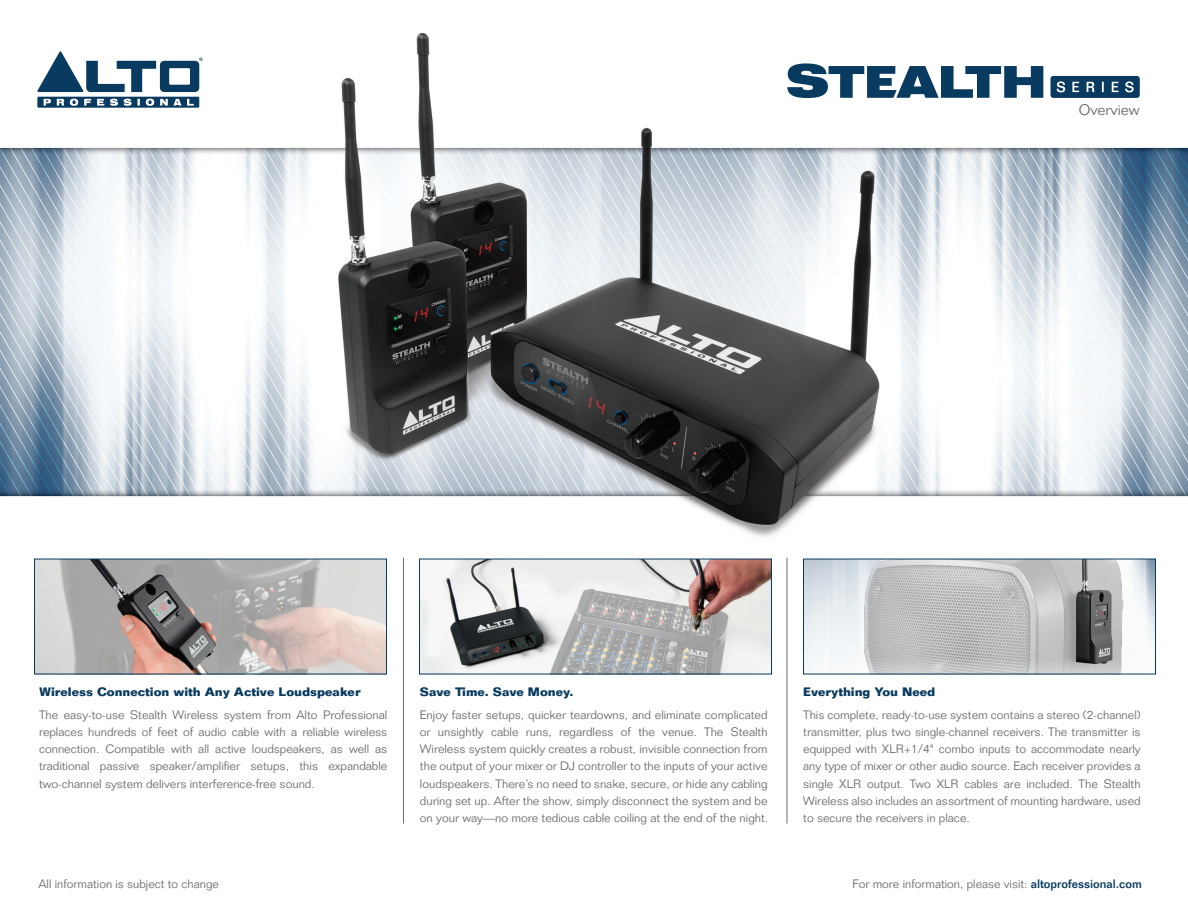
<style>
.page{position:relative;width:1188px;height:918px;background:#fff}
.page>*{position:absolute;margin:0;border:0;box-sizing:border-box;transform-origin:0 0}
.t1{font:300 15px "Folio Std";color:#6c6d70}
.t2{font:300 12px/17.2px "Folio Std";color:#6c6d70;text-align:justify}
.t3{font:700 12px "Folio Std";color:#093a5f}
.s1{font-weight:500;color:#093a5f}
</style>
<div class="page">
<img style="left:0;top:33px;width:1188px;height:705px">
<svg style="left:37px;top:51px;width:166px;height:57px"></svg>
<svg style="left:1050px;top:76px;width:90px;height:22px;background:#2b5575"></svg>
<svg style="left:787px;top:63px;width:256px;height:35px"></svg>
<img style="left:805px;top:561px;width:40px;height:111px">
<hr style="left:403px;top:558px;width:1px;height:266px;background:#6c6d70">
<hr style="left:787px;top:558px;width:1px;height:266px;background:#6c6d70">
<img style="left:845px;top:561px;width:309px;height:111px">
<img style="left:421px;top:561px;width:349px;height:111px">
<img style="left:36px;top:561px;width:349px;height:111px">
<p class="t1" style="left:1079px;top:100px;width:63px">Overview</p>
<p class="t3" style="left:39px;top:684px;width:323px">Wireless Connection with Any Active Loudspeaker</p>
<p class="t2" style="left:39px;top:706px;width:350px">The easy-to-use Stealth Wireless system from Alto Professional replaces hundreds of feet of audio cable with a reliable wireless connection. Compatible with all active loudspeakers, as well as traditional passive speaker/amplifier setups, this expandable two-channel system delivers interference-free sound.</p>
<p class="t3" style="left:420px;top:684px;width:155px">Save Time. Save Money.</p>
<p class="t2" style="left:420px;top:706px;width:350px">Enjoy faster setups, quicker teardowns, and eliminate complicated or unsightly cable runs, regardless of the venue. The Stealth Wireless system quickly creates a robust, invisible connection from the output of your mixer or DJ controller to the inputs of your active loudspeakers. There’s no need to snake, secure, or hide any cabling during set up. After the show, simply disconnect the system and be on your way—no more tedious cable coiling at the end of the night.</p>
<p class="t3" style="left:803px;top:684px;width:134px">Everything You Need</p>
<p class="t2" style="left:803px;top:706px;width:339px">This complete, ready-to-use system contains a stereo (2-channel) transmitter, plus two single-channel receivers. The transmitter is equipped with XLR+1/4" combo inputs to accommodate nearly any type of mixer or other audio source. Each receiver provides a single XLR output. Two XLR cables are included. The Stealth Wireless also includes an assortment of mounting hardware, used to secure the receivers in place.</p>
<p class="t2" style="left:39px;top:876px;width:182px">All information is subject to change</p>
<p class="t2" style="left:852px;top:876px;width:291px">For more information, please visit: <span class="s1">altoprofessional.com</span></p>
</div>
